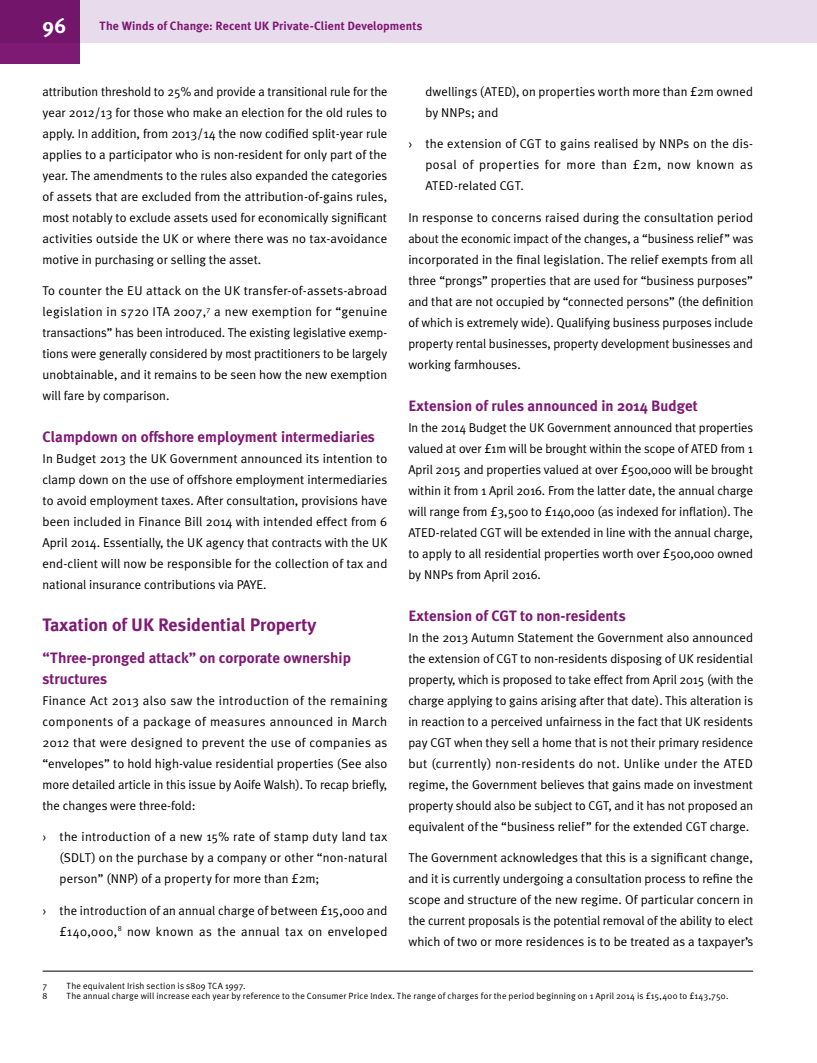
<style>
.page{position:relative;width:817px;height:1063px;background:#fff}
.page>*{position:absolute;margin:0;border:0;box-sizing:border-box;transform-origin:0 0}
.t1{font:700 21px "Meta Plus";color:#fff}
.t2{font:700 18px "Meta Plus";color:#7e1974}
.t3{font:700 15px/21px "Meta Plus";color:#7e1974}
.t4{font:12.75px/21px "Meta Plus Normal";color:#000;text-align:justify}
.t5{font:12.75px/21px "Meta Plus Normal";letter-spacing:.025em;color:#000;text-align:right}
.t6{font:700 12px "Meta Plus";letter-spacing:.01em;color:#7e1974}
.t7{font:9px "Meta Plus Normal";letter-spacing:.025em;color:#000}
</style>
<div class="page">
<hr style="left:43px;top:971px;width:710px;height:1px;background:#000">
<div style="left:0;top:0;width:816px;height:43px;background:#e8dcec"></div>
<div style="left:0;top:0;width:80px;height:64px;background:#72156b"></div>
<h1 class="t1" style="left:43px;top:13px;width:25px">96</h1>
<p class="t6" style="left:100px;top:19px;width:324px">The Winds of Change: Recent UK Private-Client Developments</p>
<p class="t4" style="left:43px;top:80px;width:346px">attribution threshold to 25% and provide a transitional rule for the year 2012/13 for those who make an election for the old rules to apply. In addition, from 2013/14 the now codified split-year rule applies to a participator who is non-resident for only part of the year. The amendments to the rules also expanded the categories of assets that are excluded from the attribution‑of‑gains rules, most notably to exclude assets used for economically significant activities outside the UK or where there was no tax-avoidance motive in purchasing or selling the asset.</p>
<p class="t4" style="left:43px;top:280px;width:346px">To counter the EU attack on the UK transfer‑of‑assets-abroad legislation in s720 ITA 2007,<sup>7</sup> a new exemption for “genuine transactions” has been introduced. The existing legislative exemp&shy;tions were generally considered by most practitioners to be largely unobtainable, and it remains to be seen how the new exemption will fare by comparison.</p>
<p class="t3" style="left:43px;top:426px;width:334px">Clampdown on offshore employment intermediaries</p>
<p class="t4" style="left:43px;top:448px;width:346px">In Budget 2013 the UK Government announced its intention to clamp down on the use of offshore employment intermediaries to avoid employment taxes. After consultation, provisions have been included in Finance Bill 2014 with intended effect from 6<br>April 2014. Essentially, the UK agency that contracts with the UK end-client will now be responsible for the collection of tax and national insurance contributions via PAYE.</p>
<h2 class="t2" style="left:43px;top:614px;width:275px">Taxation of UK Residential Property</h2>
<p class="t3" style="left:43px;top:647px;width:310px">“Three-pronged attack” on corporate ownership structures</p>
<p class="t4" style="left:43px;top:689px;width:346px">Finance Act 2013 also saw the introduction of the remaining components of a package of measures announced in March 2012 that were designed to prevent the use of companies as “envelopes” to hold high-value residential properties (See also more detailed article in this issue by Aoife Walsh). To recap briefly, the changes were three-fold:</p>
<p class="t4" style="left:60px;top:826px;width:329px;text-indent:-17px">› the introduction of a new 15% rate of stamp duty land tax (SDLT) on the purchase by a company or other “non-natural person” (NNP) of a property for more than £2m;</p>
<p class="t5" style="left:43px;top:899px;width:346px">› the introduction of an annual charge of between £15,000 and £140,000,<sup>8</sup> now known as the annual tax on enveloped</p>
<p class="t4" style="left:425px;top:80px;width:329px">dwellings (ATED), on properties worth more than £2m owned by NNPs; and</p>
<p class="t4" style="left:425px;top:133px;width:329px;text-indent:-17px">› the extension of CGT to gains realised by NNPs on the dis&shy;posal of properties for more than £2m, now known as ATED-related CGT.</p>
<p class="t4" style="left:408px;top:206px;width:346px">In response to concerns raised during the consultation period about the economic impact of the changes, a “business relief” was incorporated in the final legislation. The relief exempts from all three “prongs” properties that are used for “business purposes” and that are not occupied by “connected persons” (the definition of which is extremely wide). Qualifying business purposes include property rental businesses, property development businesses and working farmhouses.</p>
<p class="t3" style="left:408px;top:395px;width:291px">Extension of rules announced in 2014 Budget</p>
<p class="t4" style="left:408px;top:416px;width:346px">In the 2014 Budget the UK Government announced that properties valued at over £1m will be brought within the scope of ATED from 1<br>April 2015 and properties valued at over £500,000 will be brought within it from 1 April 2016. From the latter date, the annual charge will range from £3,500 to £140,000 (as indexed for inflation). The ATED-related CGT will be extended in line with the annual charge, to apply to all residential properties worth over £500,000 owned by NNPs from April 2016.</p>
<p class="t3" style="left:408px;top:605px;width:219px">Extension of CGT to non-residents</p>
<p class="t4" style="left:408px;top:626px;width:346px">In the 2013 Autumn Statement the Government also announced the extension of CGT to non-residents disposing of UK residential property, which is proposed to take effect from April 2015 (with the charge applying to gains arising after that date). This alteration is in reaction to a perceived unfairness in the fact that UK residents pay CGT when they sell a home that is not their primary residence but (currently) non-residents do not. Unlike under the ATED regime, the Government believes that gains made on investment property should also be subject to CGT, and it has not proposed an equivalent of the “business relief” for the extended CGT charge.</p>
<p class="t4" style="left:408px;top:847px;width:346px">The Government acknowledges that this is a significant change, and it is currently undergoing a consultation process to refine the scope and structure of the new regime. Of particular concern in the current proposals is the potential removal of the ability to elect which of two or more residences is to be treated as a taxpayer’s</p>
<p class="t7" style="left:43px;top:980px;width:6px">7</p>
<p class="t7" style="left:67px;top:980px;width:180px">The equivalent Irish section is s809 TCA 1997.</p>
<p class="t7" style="left:43px;top:991px;width:6px">8</p>
<p class="t7" style="left:67px;top:991px;width:663px">The annual charge will increase each year by reference to the Consumer Price Index. The range of charges for the period beginning on 1 April 2014 is £15,400 to £143,750.</p>
</div>
